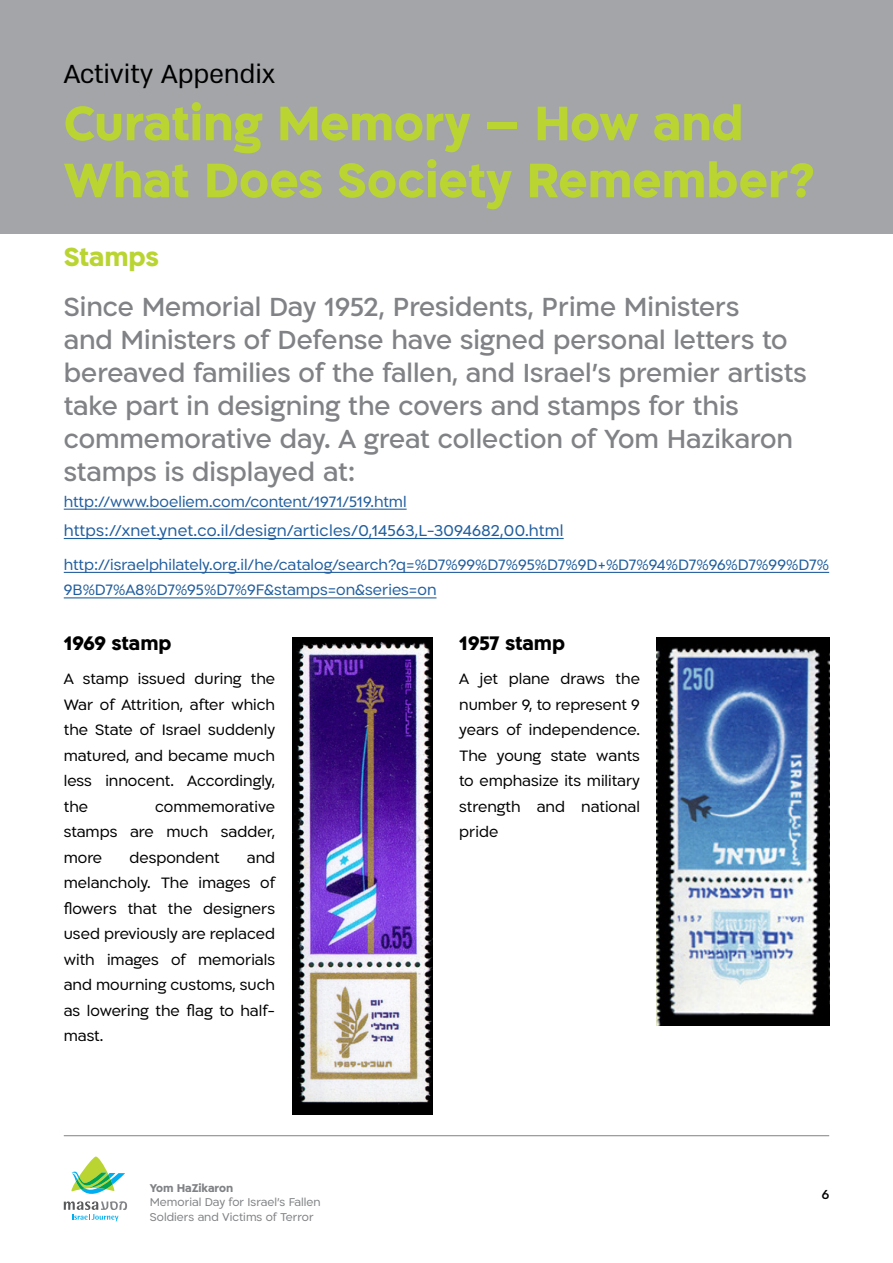
<style>
.page{position:relative;width:893px;height:1263px;background:#fff}
.page>*{position:absolute;margin:0;border:0;box-sizing:border-box;transform-origin:0 0}
.t1{font:700 55.5px/57px "Ploni BETAAAA";color:#bad532}
.t2{font:500 30px/33px "Ploni DL1.1 AAA";color:#808285}
.t3{font:30px "Almoni Neue DL4.0 AAA";color:#000}
.t4{font:700 30px "Ploni DL1.1 AAA";color:#bad532}
.t5{font:700 22.5px "Ploni DL1.1 AAA";color:#000}
.t6{font:18px "Ploni DL1.1 AAA";letter-spacing:.01em;color:#215e9e}
.t7{font:17.25px/25.5px "Ploni DL1.1 AAA";color:#000;text-align:justify}
.t8{font:17.25px/25.5px "Ploni DL1.1 AAA";color:#215e9e}
.t9{font:500 15px "Ploni BETAAAA";color:#000}
.t10{font:12.9px/14.2px "Ploni DL1.1 AAA";color:#808285}
.t11{font:700 12.9px "Ploni DL1.1 AAA";letter-spacing:-.01em;color:#808285}
</style>
<div class="page">
<hr style="left:64px;top:1135px;width:765px;height:1px;background:#808285">
<svg style="left:64px;top:1156px;width:63px;height:65px"></svg>
<div style="left:0;top:0;width:893px;height:234px;background:#a3a5a8"></div>
<hr style="left:64px;top:509px;width:343px;height:1px;background:#215e9e">
<hr style="left:64px;top:538px;width:500px;height:1px;background:#215e9e">
<hr style="left:64px;top:572px;width:765px;height:1px;background:#215e9e">
<hr style="left:64px;top:597px;width:372px;height:1px;background:#215e9e">
<img style="left:657px;top:638px;width:172px;height:387px">
<img style="left:292px;top:638px;width:141px;height:476px">
<h2 class="t3" style="left:64px;top:51px;width:213px">Activity Appendix</h2>
<h1 class="t1" style="left:64px;top:94px;width:753px">Curating Memory – How and<br>What Does Society Remember?</h1>
<h2 class="t4" style="left:64px;top:237px;width:97px">Stamps</h2>
<p class="t2" style="left:64px;top:291px;width:744px">Since Memorial Day 1952, Presidents, Prime Ministers<br>and Ministers of Defense have signed personal letters to bereaved families of the fallen, and Israel’s premier artists take part in designing the covers and stamps for this commemorative day. A great collection of Yom Hazikaron stamps is displayed at:</p>
<p class="t8" style="left:64px;top:489px;width:344px">http://www.boeliem.com/content/1971/519.html</p>
<p class="t6" style="left:64px;top:520px;width:501px">https://xnet.ynet.co.il/design/articles/0,14563,L-3094682,00.html</p>
<p class="t8" style="left:64px;top:552px;width:767px">http://israelphilately.org.il/he/catalog/search?q=%D7%99%D7%95%D7%9D+%D7%94%D7%96%D7%99%D7%<br>9B%D7%A8%D7%95%D7%9F&amp;stamps=on&amp;series=on</p>
<h3 class="t5" style="left:459px;top:629px;width:107px">1957 stamp</h3>
<p class="t7" style="left:459px;top:667px;width:182px">A jet plane draws the number 9, to represent 9 years of independence.<br>The young state wants to emphasize its military strength and national pride</p>
<h3 class="t5" style="left:64px;top:629px;width:109px">1969 stamp</h3>
<p class="t7" style="left:64px;top:667px;width:213px">A stamp issued during the War of Attrition, after which the State of Israel suddenly matured, and became much less innocent. Accordingly, the</p>
<p class="t7" style="left:64px;top:794px;width:213px;text-indent:91px">commemorative stamps are much sadder, more</p>
<p class="t7" style="left:64px;top:845px;width:213px;text-indent:183px">and melancholy. The images of flowers that the designers used previously are replaced with images of memorials and mourning customs, such as lowering the flag to half&shy;mast.</p>
<p class="t7" style="left:130px;top:845px;width:92px">despondent</p>
<p class="t11" style="left:150px;top:1180px;width:85px">Yom HaZikaron</p>
<p class="t10" style="left:150px;top:1195px;width:172px">Memorial Day for Israel’s Fallen<br>Soldiers and Victims of Terror</p>
<p class="t9" style="left:822px;top:1185px;width:9px">6</p>
</div>
